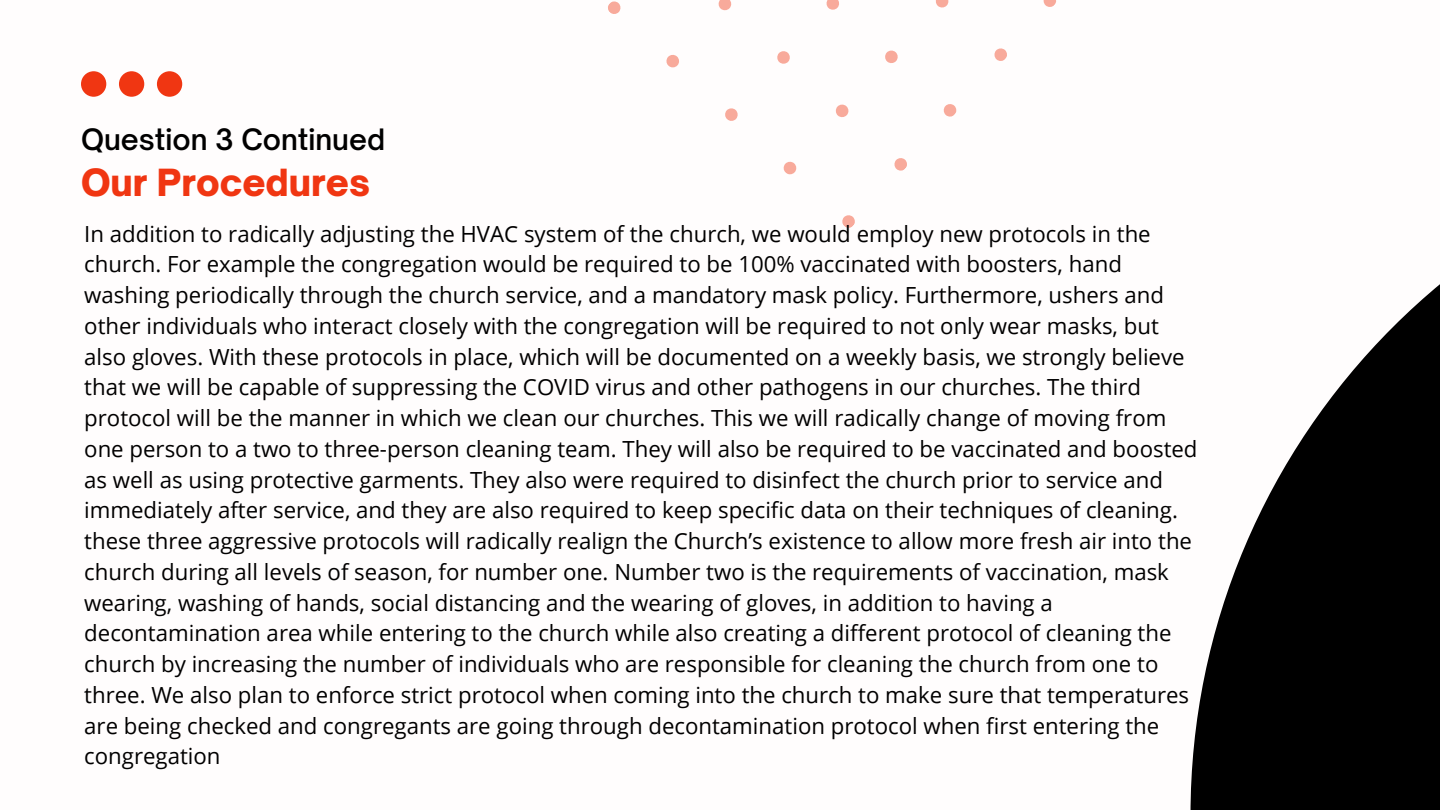
<style>
.page{position:relative;width:1440px;height:810px;background:#fff}
.page>*{position:absolute;margin:0;border:0;box-sizing:border-box;transform-origin:0 0}
.t1{font:900 35.8px "Open Sauce One";color:#f03612}
.t2{font:600 28.2px "Open Sauce One";color:#000}
.t3{font:22.2px/30.8px "Open Sans";color:#000}
</style>
<div class="page">
<svg style="left:81px;top:71px;width:101px;height:26px"></svg>
<svg style="left:608px;top:0;width:449px;height:228px"></svg>
<svg style="left:1191px;top:284px;width:249px;height:526px;fill:#000"></svg>
<p class="t2" style="left:81px;top:122px;width:306px">Question 3 Continued</p>
<h1 class="t1" style="left:81px;top:160px;width:291px">Our Procedures</h1>
<p class="t3" style="left:84px;top:218px;width:1115px">In addition to radically adjusting the HVAC system of the church, we would employ new protocols in the church. For example the congregation would be required to be 100% vaccinated with boosters, hand washing periodically through the church service, and a mandatory mask policy. Furthermore, ushers and other individuals who interact closely with the congregation will be required to not only wear masks, but also gloves. With these protocols in place, which will be documented on a weekly basis, we strongly believe that we will be capable of suppressing the COVID virus and other pathogens in our churches. The third protocol will be the manner in which we clean our churches. This we will radically change of moving from one person to a two to three-person cleaning team. They will also be required to be vaccinated and boosted as well as using protective garments. They also were required to disinfect the church prior to service and immediately after service, and they are also required to keep specific data on their techniques of cleaning. these three aggressive protocols will radically realign the Church’s existence to allow more fresh air into the church during all levels of season, for number one. Number two is the requirements of vaccination, mask wearing, washing of hands, social distancing and the wearing of gloves, in addition to having a decontamination area while entering to the church while also creating a different protocol of cleaning the church by increasing the number of individuals who are responsible for cleaning the church from one to three. We also plan to enforce strict protocol when coming into the church to make sure that temperatures are being checked and congregants are going through decontamination protocol when first entering the congregation</p>
</div>
